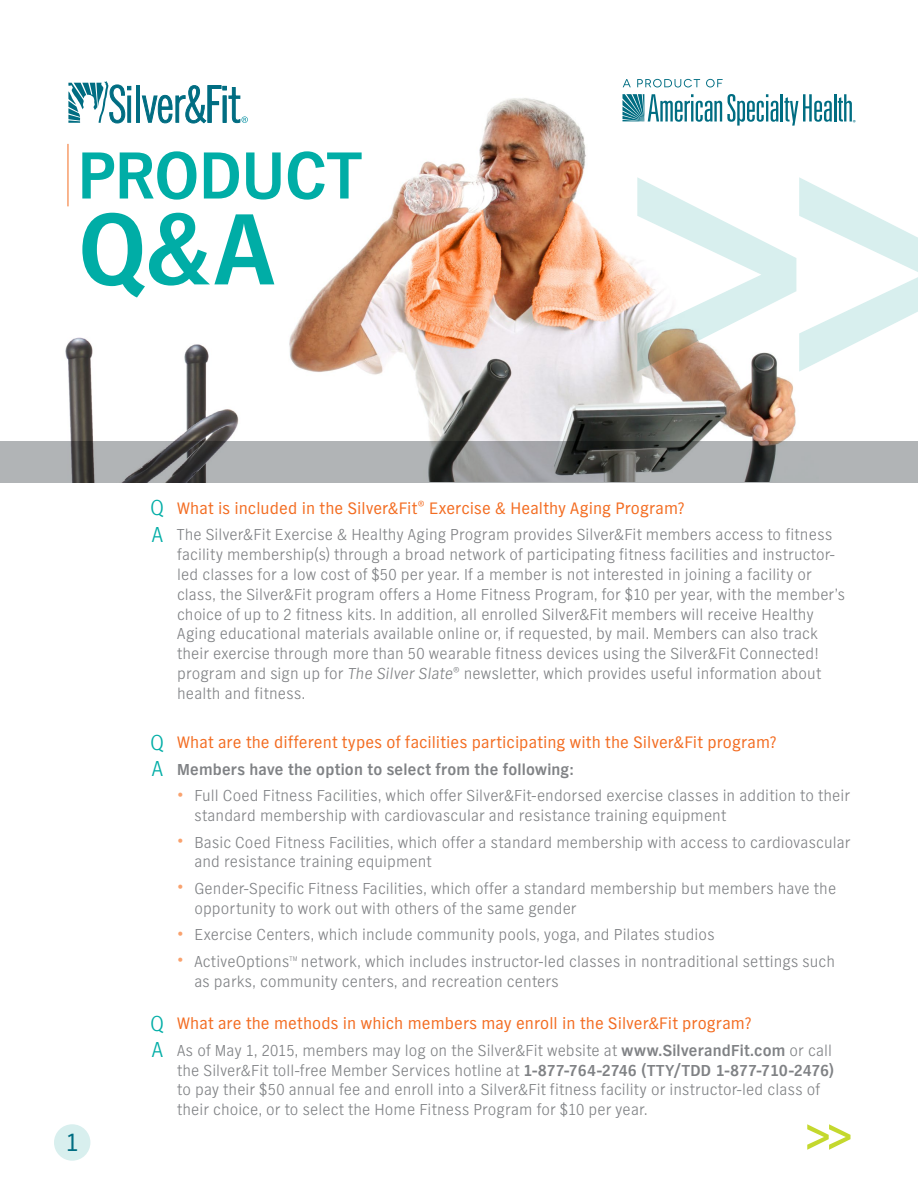
<style>
.page{position:relative;width:918px;height:1188px;background:#fff}
.page>*{position:absolute;margin:0;border:0;box-sizing:border-box;transform-origin:0 0}
.t1{font:700 105px "TV Nord EF";color:#00ada6}
.t2{font:700 69px "TV Nord EF";letter-spacing:-.01em;color:#00ada6}
.t3{font:25.8px "TV Nord EF";color:#006d82}
.t4{font:17.25px "TV Nord EF";letter-spacing:.01em;color:#f36c21}
.t5{font:300 16.5px/19.8px "TV Nord EF";letter-spacing:.01em;color:#808285}
.t6{font:700 16.5px "TV Nord EF";letter-spacing:.015em;color:#808285}
.t7{font:7.35px "Myriad Pro";color:#006d82}
.t8{font:300 7.05px "TV Nord EF";color:#808285}
.s1{font-weight:300;font-size:22.5px;color:#00ada6}
.s2{font-size:22.5px;color:#00ada6}
.s3{font-weight:700;font-size:33px;color:#f9a26e}
.s4{font-weight:700}
</style>
<div class="page">
<div style="left:54px;top:1124px;width:36px;height:37px;background:#d8efee;border-radius:50%"></div>
<img style="left:65px;top:337px;width:174px;height:104px">
<img style="left:289px;top:78px;width:507px;height:363px">
<hr style="left:136px;top:85px;width:4px;height:38px;background:#006d82">
<svg style="left:68px;top:81px;width:63px;height:43px"></svg>
<svg style="left:142px;top:85px;width:106px;height:39px"></svg>
<svg style="left:622px;top:94px;width:156px;height:32px"></svg>
<hr style="left:781px;top:94px;width:2px;height:28px;background:#006d82">
<svg style="left:784px;top:94px;width:48px;height:32px"></svg>
<hr style="left:834px;top:94px;width:2px;height:28px;background:#006d82">
<svg style="left:838px;top:94px;width:14px;height:28px"></svg>
<svg style="left:623px;top:79px;width:100px;height:8px"></svg>
<hr style="left:68px;top:144px;width:1px;height:62px;background:#f36c21">
<svg style="left:0;top:441px;width:918px;height:42px;background:#909293"></svg>
<svg style="left:637px;top:177px;width:281px;height:195px"></svg>
<svg style="left:807px;top:1124px;width:43px;height:26px"></svg>
<h2 class="t2" style="left:78px;top:138px;width:286px">PRODUCT</h2>
<h1 class="t1" style="left:78px;top:192px;width:198px">Q&amp;A</h1>
<p class="t7" style="left:853px;top:118px;width:5px">®</p>
<h3 class="t3" style="left:65px;top:1128px;width:15px">1</h3>
<p class="t4" style="left:150px;top:499px;width:536px"><span class="s1">Q</span> What is included in the Silver&amp;Fit<sup>®</sup> Exercise &amp; Healthy Aging Program?</p>
<p class="t5" style="left:177px;top:525px;width:669px;text-indent:-25px"><span class="s2">A</span> The Silver&amp;Fit Exercise &amp; Healthy Aging Program provides Silver&amp;Fit members access to fitness facility membership(s) through a broad network of participating fitness facilities and instructor&shy;led classes for a low cost of $50 per year. If a member is not interested in joining a facility or class, the Silver&amp;Fit program offers a Home Fitness Program, for $10 per year, with the member’s choice of up to 2 fitness kits. In addition, all enrolled Silver&amp;Fit members will receive Healthy Aging educational materials available online or, if requested, by mail. Members can also track their exercise through more than 50 wearable fitness devices using the Silver&amp;Fit Connected! program and sign up for The Silver Slate<sup>®</sup> newsletter, which provides useful information about health and fitness.</p>
<p class="t4" style="left:150px;top:733px;width:628px"><span class="s1">Q</span> What are the different types of facilities participating with the Silver&amp;Fit program?</p>
<p class="t6" style="left:152px;top:760px;width:423px"><span class="s1">A</span> Members have the option to select from the following:</p>
<p class="t5" style="left:194px;top:786px;width:657px;text-indent:-20px"><span class="s3">•</span> Full Coed Fitness Facilities, which offer Silver&amp;Fit-endorsed exercise classes in addition to their standard membership with cardiovascular and resistance training equipment</p>
<p class="t5" style="left:194px;top:832px;width:658px;text-indent:-20px"><span class="s3">•</span> Basic Coed Fitness Facilities, which offer a standard membership with access to cardiovascular and resistance training equipment</p>
<p class="t5" style="left:194px;top:878px;width:643px;text-indent:-20px"><span class="s3">•</span> Gender-Specific Fitness Facilities, which offer a standard membership but members have the opportunity to work out with others of the same gender</p>
<p class="t5" style="left:174px;top:925px;width:542px"><span class="s3">•</span> Exercise Centers, which include community pools, yoga, and Pilates studios</p>
<p class="t5" style="left:174px;top:951px;width:116px"><span class="s3">•</span> ActiveOptions</p>
<p class="t8" style="left:290px;top:955px;width:10px">TM</p>
<p class="t5" style="left:194px;top:951px;width:642px;text-indent:107px">network, which includes instructor-led classes in nontraditional settings such as parks, community centers, and recreation centers</p>
<p class="t4" style="left:150px;top:1014px;width:603px"><span class="s1">Q</span> What are the methods in which members may enroll in the Silver&amp;Fit program?</p>
<p class="t5" style="left:177px;top:1040px;width:658px;text-indent:-25px"><span class="s2">A</span> As of May 1, 2015, members may log on the Silver&amp;Fit website at <span class="s4">www.SilverandFit.com</span> or call the Silver&amp;Fit toll-free Member Services hotline at <span class="s4">1-877-764-2746 (TTY/TDD 1-877-710-2476) </span>to pay their $50 annual fee and enroll into a Silver&amp;Fit fitness facility or instructor-led class of their choice, or to select the Home Fitness Program for $10 per year.</p>
</div>
